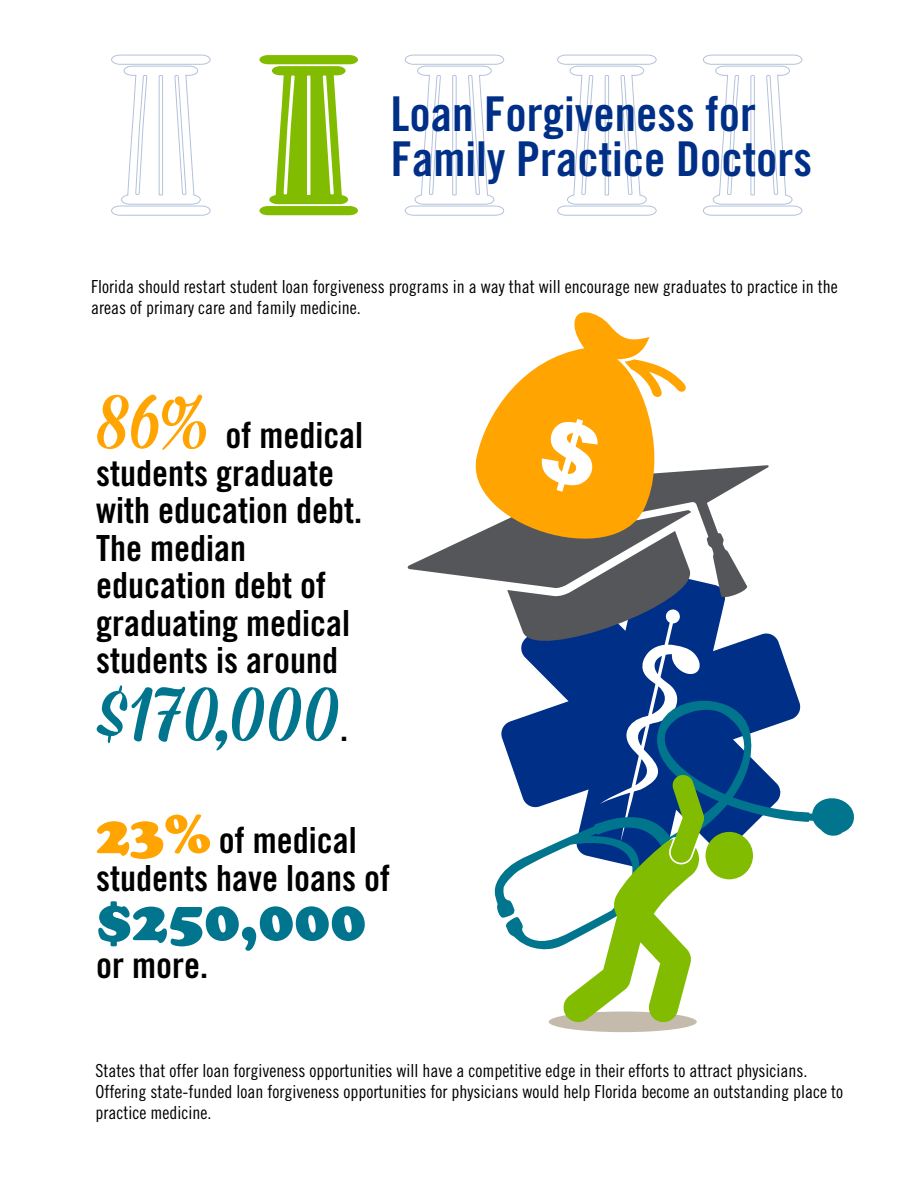
<style>
.page{position:relative;width:918px;height:1188px;background:#fff}
.page>*{position:absolute;margin:0;border:0;box-sizing:border-box;transform-origin:0 0}
.t1{font:87px "Mission Script";color:#00758d}
.t2{font:87px "Mission Script";color:#ffa400}
.t3{font:900 60px "Cooper";color:#00758d}
.t4{font:48px/45px "Trade Gothic Bold Cond Twenty";color:#002f87}
.t5{font:36px/37.5px "Trade Gothic Bold Cond Twenty";color:#000}
.t6{font:18px/21px "Trade Gothic Cond Eighteen";color:#000}
.s1{font-family:"Cooper";font-weight:900;font-size:57px;color:#ffa400}
</style>
<div class="page">
<svg style="left:405px;top:55px;width:99px;height:161px"></svg>
<svg style="left:557px;top:55px;width:100px;height:161px"></svg>
<svg style="left:703px;top:55px;width:99px;height:161px"></svg>
<svg style="left:259px;top:55px;width:99px;height:160px"></svg>
<svg style="left:111px;top:55px;width:99px;height:161px"></svg>
<svg style="left:531px;top:633px;width:265px;height:58px;fill:#002f87"></svg>
<svg style="left:652px;top:686px;width:19px;height:5px"></svg>
<svg style="left:495px;top:691px;width:359px;height:259px"></svg>
<svg style="left:407px;top:465px;width:362px;height:199px"></svg>
<div style="left:549px;top:1011px;width:148px;height:21px;background:#c4bbac;border-radius:50%"></div>
<div style="left:706px;top:832px;width:47px;height:47px;background:#82bc00;border-radius:50%"></div>
<svg style="left:562px;top:759px;width:142px;height:265px"></svg>
<svg style="left:462px;top:312px;width:227px;height:260px"></svg>
<h3 class="t4" style="left:391px;top:91px;width:423px">Loan Forgiveness for<br>Family Practice Doctors</h3>
<p class="t6" style="left:91px;top:276px;width:748px">Florida should restart student loan forgiveness programs in a way that will encourage new graduates to practice in the areas of primary care and family medicine.</p>
<h1 class="t2" style="left:96px;top:366px;width:114px">86%</h1>
<h3 class="t5" style="left:96px;top:416px;width:269px;text-indent:129px">of medical students graduate with education debt.<br>The median education debt of graduating medical students is around</h3>
<h1 class="t1" style="left:96px;top:659px;width:245px">$170,000</h1>
<h3 class="t5" style="left:340px;top:709px;width:9px">.</h3>
<h3 class="t5" style="left:96px;top:821px;width:295px"><span class="s1">23%</span> of medical students have loans of</h3>
<h2 class="t3" style="left:96px;top:885px;width:271px">$250,000</h2>
<h3 class="t5" style="left:96px;top:946px;width:113px">or more.</h3>
<p class="t6" style="left:96px;top:1060px;width:749px">States that offer loan forgiveness opportunities will have a competitive edge in their efforts to attract physicians.<br>Offering state-funded loan forgiveness opportunities for physicians would help Florida become an outstanding place to practice medicine.</p>
</div>
